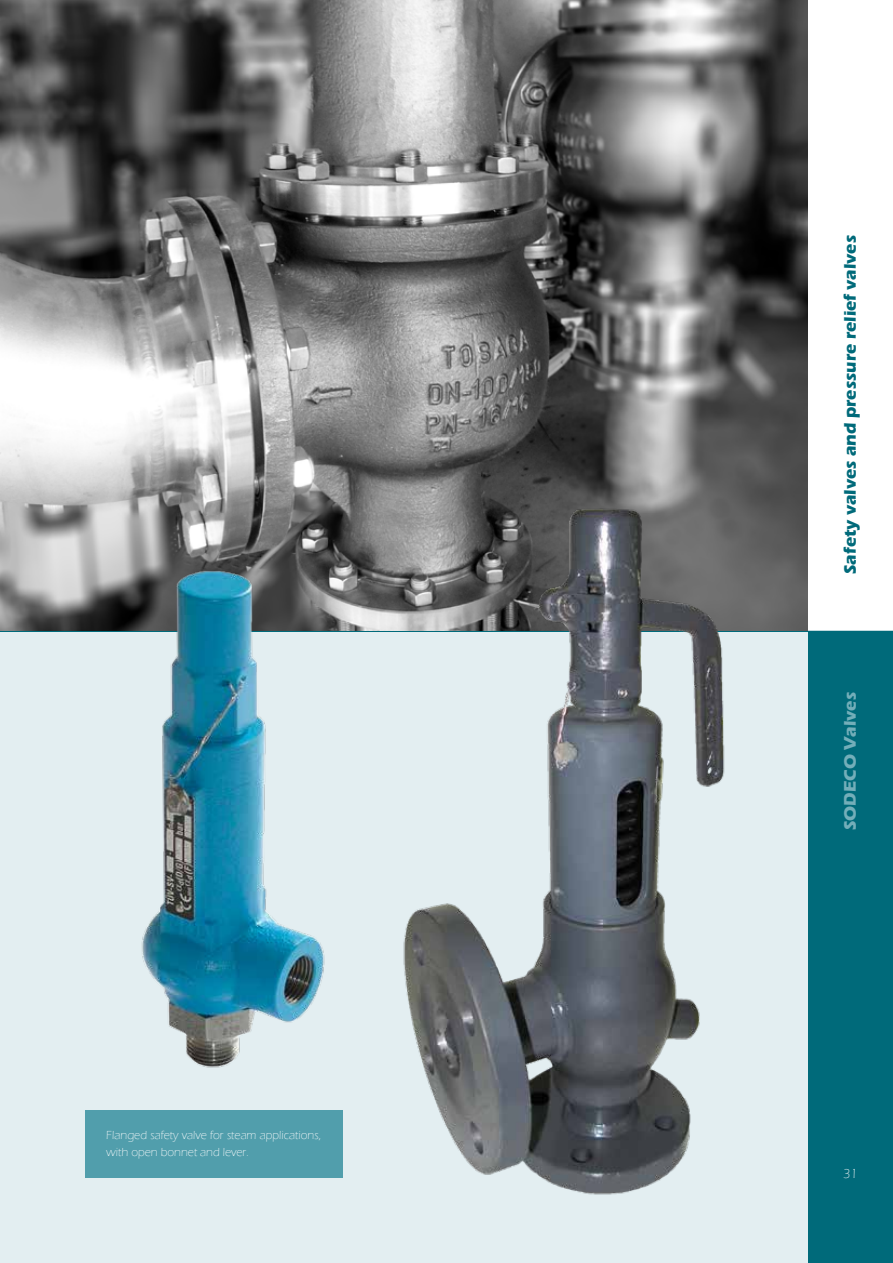
<style>
.page{position:relative;width:893px;height:1263px;background:#fff}
.page>*{position:absolute;margin:0;border:0;box-sizing:border-box;transform-origin:0 0}
.t1{font:700 17.4px "Eras ITC";color:#73aeb9}
.t2{font:700 17.25px "Eras ITC";color:#006a7a}
.t3{font:300 13.5px "Eras ITC";color:#fff}
.t4{font:300 12px/16.5px "Eras ITC";color:#fff}
</style>
<div class="page">
<div style="left:808px;top:631px;width:85px;height:632px;background:#006a7a"></div>
<hr style="left:0;top:631px;width:893px;height:1px;background:#006a7a">
<div style="left:0;top:632px;width:808px;height:631px;background:#e3eef1"></div>
<img style="left:0;top:0;width:808px;height:631px">
<img style="left:396px;top:501px;width:337px;height:694px">
<img style="left:136px;top:563px;width:194px;height:505px">
<div style="left:85px;top:1110px;width:257px;height:67px;background:#519eac"></div>
<p class="t4" style="left:106px;top:1127px;width:216px">Flanged safety valve for steam applications, with open bonnet and lever.</p>
<h2 class="t2" style="left:840px;top:574px;width:340px;rotate:-90deg">Safety valves and pressure relief valves</h2>
<h1 class="t1" style="left:840px;top:830px;width:140px;rotate:-90deg">SODECO Valves</h1>
<p class="t3" style="left:843px;top:1166px;width:16px">31</p>
</div>
